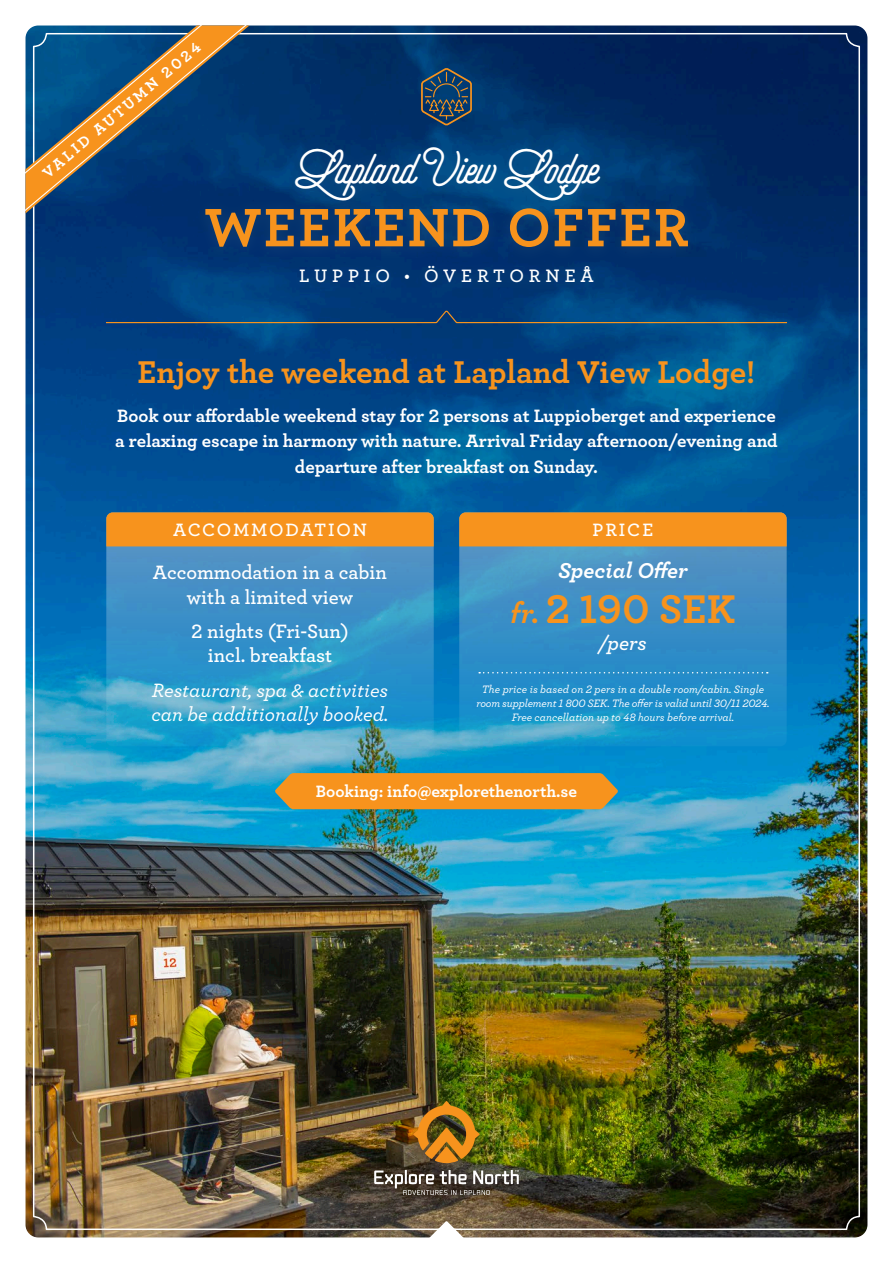
<style>
.page{position:relative;width:893px;height:1263px;background:#fff}
.page>*{position:absolute;margin:0;border:0;box-sizing:border-box;transform-origin:0 0}
.t1{font:700 56.7px "Archer";letter-spacing:.03em;color:#f7931d}
.t2{font:900 48px "Selfie";color:#fff}
.t3{font:700 42px "Archer";color:#f7931d}
.t4{font:700 33px "Archer";color:#f7931d}
.t5{font:italic 700 22.5px "Archer";color:#fff}
.t6{font:italic 600 21px "Archer";color:#fff}
.t7{font:600 20.25px "Archer";color:#fff}
.t8{font:italic 500 20.25px "Archer";color:#fff}
.t9{font:600 18.9px "Archer";letter-spacing:.26em;color:#fff}
.t10{font:700 18.75px/25.5px "Archer";color:#fff;text-align:center}
.t11{font:600 18.75px "Archer";letter-spacing:.095em;color:#fff}
.t12{font:700 17.25px "Archer";color:#fff}
.t13{font:700 15.75px "Archer";color:#fff}
.t14{font:italic 500 11.25px "Archer";color:#fff}
.s1{font-style:italic;font-size:30px}
</style>
<div class="page">
<img style="left:26px;top:26px;width:841px;height:1211px">
<svg style="left:106px;top:512px;width:328px;height:234px"></svg>
<svg style="left:459px;top:512px;width:328px;height:234px"></svg>
<div style="left:106px;top:512px;width:328px;height:34px;background:#f7931d"></div>
<div style="left:459px;top:512px;width:328px;height:34px;background:#f7931d"></div>
<div style="left:360px;top:1090px;width:173px;height:120px;background:#5b3826;opacity:.7"></div>
<img style="left:413px;top:1101px;width:67px;height:62px">
<svg style="left:374px;top:1170px;width:145px;height:25px"></svg>
<svg style="left:106px;top:311px;width:681px;height:12px"></svg>
<svg style="left:421px;top:68px;width:51px;height:57px"></svg>
<div style="left:192px;top:197px;width:510px;height:65px;background:#05346f"></div>
<div style="left:282px;top:136px;width:332px;height:80px;background:#3f728b;opacity:.3"></div>
<div style="left:287px;top:254px;width:319px;height:44px;background:#003571"></div>
<svg style="left:275px;top:773px;width:343px;height:36px"></svg>
<svg style="left:479px;top:672px;width:289px;height:1px"></svg>
<svg style="left:425px;top:1221px;width:43px;height:17px"></svg>
<svg style="left:26px;top:26px;width:241px;height:211px"></svg>
<p class="t13" style="left:37px;top:165px;width:202px;rotate:-40deg">VALID AUTUMN 2024</p>
<p class="t2" style="left:295px;top:139px;width:305px">Lapland View Lodge</p>
<p class="t1" style="left:204px;top:183px;width:486px">WEEKEND OFFER</p>
<p class="t9" style="left:299px;top:261px;width:296px">LUPPIO • ÖVERTORNEÅ</p>
<p class="t4" style="left:138px;top:346px;width:619px">Enjoy the weekend at Lapland View Lodge!</p>
<p class="t10" style="left:115px;top:401px;width:664px">Book our affordable weekend stay for 2 persons at Luppioberget and experience a relaxing escape in harmony with nature. Arrival Friday afternoon/evening and departure after breakfast on Sunday.</p>
<p class="t11" style="left:173px;top:515px;width:195px">ACCOMMODATION</p>
<p class="t11" style="left:593px;top:515px;width:62px">PRICE</p>
<p class="t7" style="left:153px;top:557px;width:236px">Accommodation in a cabin</p>
<p class="t7" style="left:187px;top:582px;width:168px">with a limited view</p>
<p class="t7" style="left:191px;top:616px;width:159px">2 nights (Fri-Sun)</p>
<p class="t7" style="left:208px;top:640px;width:126px">incl. breakfast</p>
<p class="t8" style="left:152px;top:675px;width:238px">Restaurant, spa &amp; activities</p>
<p class="t8" style="left:152px;top:699px;width:238px">can be additionally booked.</p>
<p class="t5" style="left:558px;top:553px;width:131px">Special Offer</p>
<p class="t3" style="left:511px;top:576px;width:226px"><span class="s1">fr.</span> 2 190 SEK</p>
<p class="t6" style="left:599px;top:627px;width:49px">/pers</p>
<p class="t14" style="left:482px;top:681px;width:284px">The price is based on 2 pers in a double room/cabin. Single</p>
<p class="t14" style="left:476px;top:695px;width:294px">room supplement 1 800 SEK. The offer is valid until 30/11 2024.</p>
<p class="t14" style="left:512px;top:709px;width:224px">Free cancellation up to 48 hours before arrival.</p>
<p class="t12" style="left:316px;top:778px;width:263px">Booking: info@explorethenorth.se</p>
</div>
